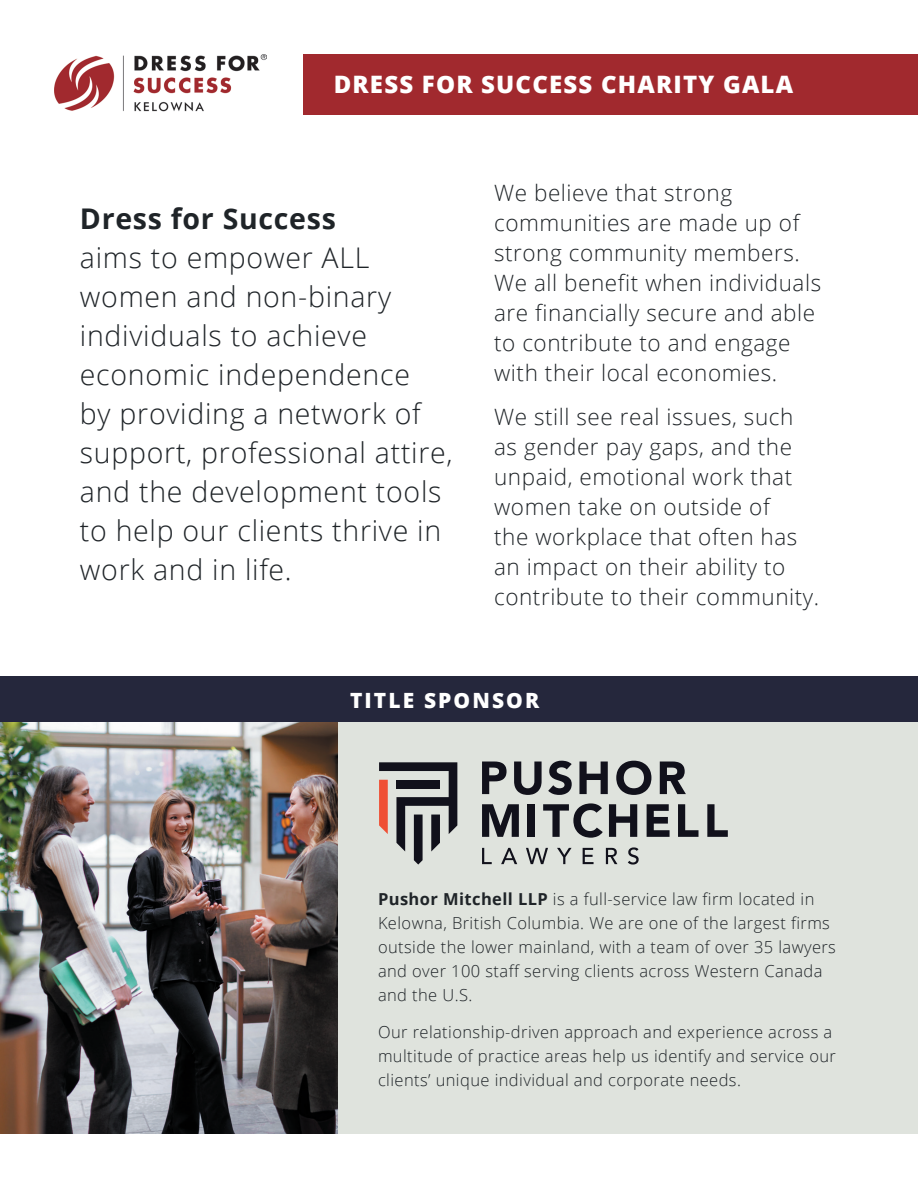
<style>
.page{position:relative;width:918px;height:1188px;background:#fff}
.page>*{position:absolute;margin:0;border:0;box-sizing:border-box;transform-origin:0 0}
.t1{font:300 28.5px/39px "Open Sans";letter-spacing:.025em;color:#1f2428}
.t2{font:700 28.5px "Open Sans";letter-spacing:.025em;color:#1f2428}
.t3{font:800 24px "Open Sans";letter-spacing:.05em;color:#fff}
.t4{font:300 22.5px/30px "Open Sans";letter-spacing:.025em;color:#1f2428}
.t5{font:800 21px "Open Sans";letter-spacing:.1em;color:#fff}
.t6{font:300 16.5px/24px "Open Sans";letter-spacing:.025em;color:#1f2428}
.s1{font-weight:700}
</style>
<div class="page">
<img style="left:54px;top:54px;width:213px;height:58px">
<div style="left:303px;top:54px;width:615px;height:60px;background:#a1292e"></div>
<div style="left:0;top:721px;width:918px;height:413px;background:#dfe3dd"></div>
<svg style="left:482px;top:762px;width:25px;height:32px"></svg>
<svg style="left:514px;top:762px;width:28px;height:33px"></svg>
<svg style="left:548px;top:761px;width:24px;height:34px"></svg>
<svg style="left:579px;top:762px;width:29px;height:32px"></svg>
<svg style="left:616px;top:761px;width:35px;height:34px"></svg>
<svg style="left:660px;top:762px;width:26px;height:32px"></svg>
<svg style="left:482px;top:804px;width:37px;height:33px"></svg>
<div style="left:528px;top:804px;width:7px;height:33px;background:#11111b"></div>
<svg style="left:543px;top:803px;width:60px;height:35px"></svg>
<svg style="left:609px;top:804px;width:28px;height:33px"></svg>
<svg style="left:647px;top:804px;width:23px;height:33px"></svg>
<svg style="left:678px;top:804px;width:21px;height:33px"></svg>
<svg style="left:707px;top:804px;width:21px;height:33px"></svg>
<svg style="left:482px;top:848px;width:10px;height:16px"></svg>
<svg style="left:501px;top:848px;width:16px;height:16px"></svg>
<svg style="left:526px;top:848px;width:22px;height:16px"></svg>
<svg style="left:557px;top:848px;width:15px;height:16px"></svg>
<svg style="left:583px;top:848px;width:11px;height:16px"></svg>
<svg style="left:606px;top:848px;width:11px;height:16px"></svg>
<svg style="left:628px;top:847px;width:11px;height:18px"></svg>
<svg style="left:379px;top:762px;width:78px;height:103px"></svg>
<img style="left:0;top:722px;width:338px;height:412px">
<div style="left:0;top:676px;width:918px;height:46px;background:#25273c"></div>
<h2 class="t3" style="left:334px;top:66px;width:461px">DRESS FOR SUCCESS CHARITY GALA</h2>
<h1 class="t2" style="left:80px;top:199px;width:257px">Dress for Success</h1>
<h1 class="t1" style="left:80px;top:238px;width:374px">aims to empower ALL women and non-binary individuals to achieve economic independence<br>by providing a network of support, professional attire, and the development tools to help our clients thrive in work and in life.</h1>
<h3 class="t4" style="left:494px;top:178px;width:329px">We believe that strong communities are made up of strong community members.<br>We all benefit when individuals are financially secure and able to contribute to and engage with their local economies.</h3>
<h3 class="t4" style="left:494px;top:401px;width:327px">We still see real issues, such as gender pay gaps, and the unpaid, emotional work that women take on outside of<br>the workplace that often has an impact on their ability to contribute to their community.</h3>
<p class="t5" style="left:350px;top:684px;width:191px">TITLE SPONSOR</p>
<p class="t6" style="left:378px;top:886px;width:460px"><span class="s1">Pushor Mitchell LLP</span> is a full-service law firm located in Kelowna, British Columbia. We are one of the largest firms outside the lower mainland, with a team of over 35 lawyers and over 100 staff serving clients across Western Canada and the U.S.</p>
<p class="t6" style="left:378px;top:1020px;width:459px">Our relationship-driven approach and experience across a multitude of practice areas help us identify and service our clients’ unique individual and corporate needs.</p>
</div>
